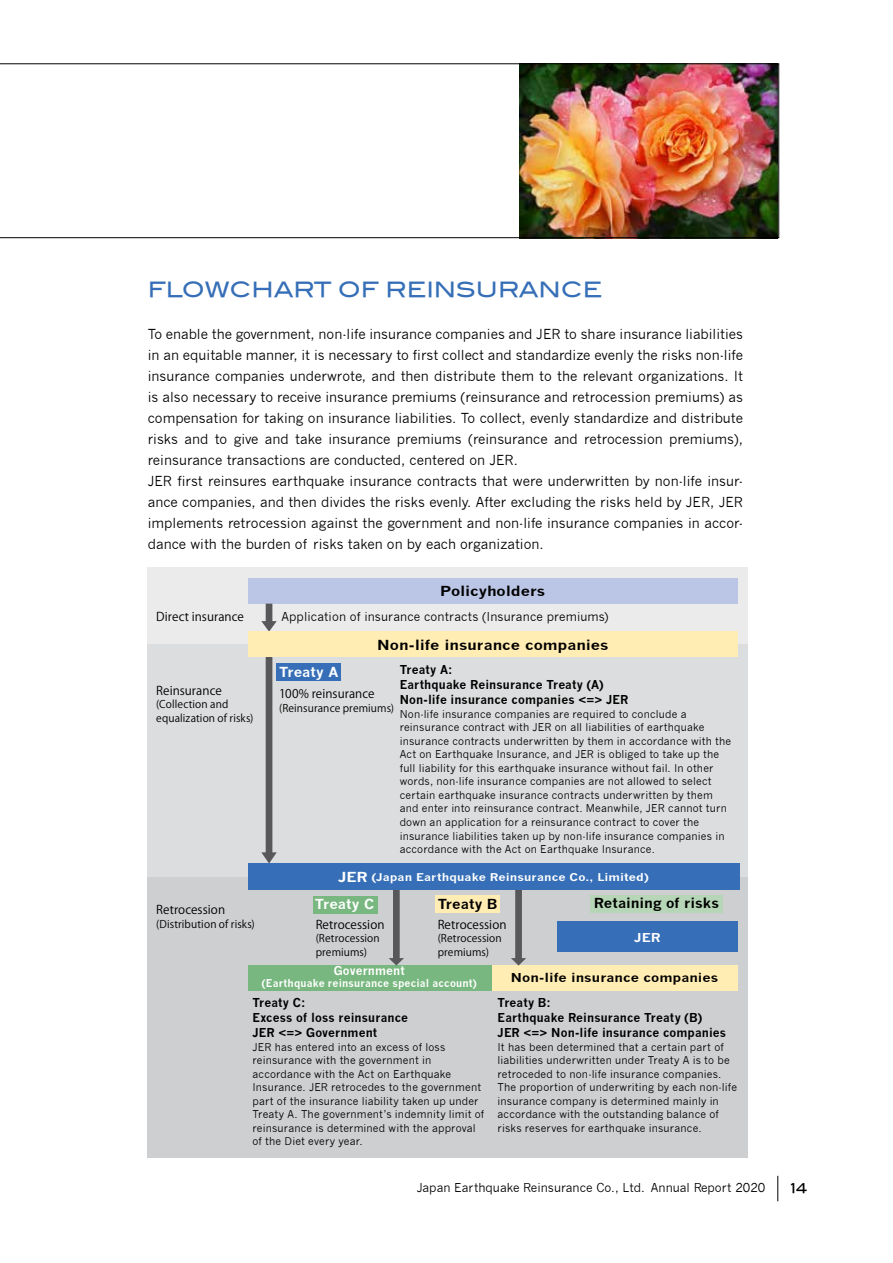
<style>
.page{position:relative;width:893px;height:1263px;background:#fff}
.page>*{position:absolute;margin:0;border:0;box-sizing:border-box;transform-origin:0 0}
.t1{font:21px "Blair Md ITCTT Medium";color:#366fb7}
.t2{font:13.5px/21px "News Gothic";color:#000}
.t3{font:700 13.5px "News Gothic";letter-spacing:-.005em;color:#000;scale:1.19 1}
.t4{font:700 13.5px "News Gothic";letter-spacing:-.005em;color:#000;scale:1.09 1}
.t5{font:700 13.5px "News Gothic";letter-spacing:.005em;color:#fff;scale:1.09 1}
.t6{font:13.5px "Blair Md ITCTT Medium";color:#000}
.t7{font:700 12px/15px "News Gothic";letter-spacing:.01em;color:#000}
.t8{font:12px "News Gothic";letter-spacing:.005em;color:#000}
.t9{font:12px "Koz Go Pro";letter-spacing:.005em;color:#000}
.t10{font:700 12px "News Gothic";letter-spacing:.01em;color:#000;scale:1.19 1}
.t11{font:700 12px "News Gothic";letter-spacing:.01em;color:#fff}
.t12{font:700 12px "News Gothic";letter-spacing:.01em;color:#fff;scale:1.19 1}
.t13{font:10.5px/13.5px "News Gothic";letter-spacing:.015em;color:#000}
.t14{font:10.5px/13.5px "Koz Go Pro";letter-spacing:.01em;color:#000}
.t15{font:700 10.5px "News Gothic";letter-spacing:.01em;color:#fff;scale:1.19 1}
.t16{font:700 10.5px "News Gothic";letter-spacing:.01em;color:#fff}
.s1{font-size:13.5px}
</style>
<div class="page">
<svg style="left:777px;top:1176px;width:1px;height:25px"></svg>
<img style="left:0;top:63px;width:779px;height:175px">
<div style="left:147px;top:567px;width:600px;height:77px;background:#ebebec"></div>
<div style="left:147px;top:644px;width:600px;height:233px;background:#dcddde"></div>
<div style="left:147px;top:877px;width:600px;height:280px;background:#cdcfd0"></div>
<div style="left:248px;top:965px;width:245px;height:26px;background:#78b77f"></div>
<div style="left:492px;top:965px;width:245px;height:26px;background:#ffedb3"></div>
<div style="left:557px;top:921px;width:181px;height:31px;background:#366fb7"></div>
<div style="left:248px;top:578px;width:490px;height:26px;background:#bbc5e5"></div>
<svg style="left:261px;top:657px;width:16px;height:205px"></svg>
<svg style="left:261px;top:604px;width:16px;height:28px"></svg>
<svg style="left:389px;top:889px;width:15px;height:76px"></svg>
<svg style="left:511px;top:889px;width:15px;height:76px"></svg>
<div style="left:277px;top:664px;width:64px;height:17px;background:#366fb7"></div>
<div style="left:313px;top:896px;width:65px;height:17px;background:#78b77f"></div>
<div style="left:590px;top:895px;width:133px;height:18px;background:#b7d6b7"></div>
<div style="left:435px;top:895px;width:65px;height:18px;background:#ffedb3"></div>
<div style="left:248px;top:862px;width:491px;height:27px;background:#366fb7"></div>
<div style="left:248px;top:632px;width:490px;height:25px;background:#ffedb3"></div>
<h1 class="t1" style="left:148px;top:276px;width:456px">FLOWCHART OF REINSURANCE</h1>
<p class="t2" style="left:148px;top:323px;width:597px">To enable the government, non-life insurance companies and JER to share insurance liabilities in an equitable manner, it is necessary to first collect and standardize evenly the risks non-life insurance companies underwrote, and then distribute them to the relevant organizations. It is also necessary to receive insurance premiums (reinsurance and retrocession premiums) as compensation for taking on insurance liabilities. To collect, evenly standardize and distribute risks and to give and take insurance premiums (reinsurance and retrocession premiums), reinsurance transactions are conducted, centered on JER.<br>JER first reinsures earthquake insurance contracts that were underwritten by non-life insur&shy;ance companies, and then divides the risks evenly. After excluding the risks held by JER, JER implements retrocession against the government and non-life insurance companies in accor&shy;dance with the burden of risks taken on by each organization.</p>
<p class="t9" style="left:156px;top:609px;width:89px">Direct insurance</p>
<p class="t9" style="left:156px;top:683px;width:67px">Reinsurance</p>
<p class="t14" style="left:156px;top:698px;width:99px">(Collection and equalization of risks)</p>
<p class="t9" style="left:156px;top:902px;width:70px">Retrocession</p>
<p class="t14" style="left:156px;top:917px;width:100px">(Distribution of risks)</p>
<p class="t3" style="left:440px;top:583px;width:90px">Policyholders</p>
<p class="t8" style="left:281px;top:610px;width:329px">Application of insurance contracts (Insurance premiums)</p>
<p class="t3" style="left:377px;top:637px;width:196px">Non-life insurance companies</p>
<p class="t7" style="left:400px;top:662px;width:230px">Treaty A:<br>Earthquake Reinsurance Treaty (A)<br>Non-life insurance companies &lt;=&gt; JER</p>
<p class="t13" style="left:400px;top:707px;width:333px">Non-life insurance companies are required to conclude a reinsurance contract with JER on all liabilities of earthquake insurance contracts underwritten by them in accordance with the Act on Earthquake Insurance, and JER is obliged to take up the full liability for this earthquake insurance without fail. In other words, non-life insurance companies are not allowed to select certain earthquake insurance contracts underwritten by them and enter into reinsurance contract. Meanwhile, JER cannot turn down an application for a reinsurance contract to cover the insurance liabilities taken up by non-life insurance companies in accordance with the Act on Earthquake Insurance.</p>
<p class="t5" style="left:279px;top:664px;width:56px">Treaty A</p>
<p class="t9" style="left:279px;top:686px;width:97px">100% reinsurance</p>
<p class="t14" style="left:279px;top:701px;width:116px">(Reinsurance premiums)</p>
<p class="t15" style="left:338px;top:871px;width:262px"><span class="s1">JER</span> (Japan Earthquake Reinsurance Co., Limited)</p>
<p class="t5" style="left:315px;top:895px;width:56px">Treaty C</p>
<p class="t4" style="left:438px;top:895px;width:56px">Treaty B</p>
<p class="t4" style="left:594px;top:895px;width:117px">Retaining of risks</p>
<p class="t9" style="left:316px;top:916px;width:70px">Retrocession</p>
<p class="t14" style="left:316px;top:932px;width:66px">(Retrocession premiums)</p>
<p class="t9" style="left:438px;top:916px;width:70px">Retrocession</p>
<p class="t14" style="left:438px;top:932px;width:66px">(Retrocession premiums)</p>
<p class="t12" style="left:634px;top:930px;width:24px">JER</p>
<p class="t11" style="left:334px;top:964px;width:73px">Government</p>
<p class="t16" style="left:262px;top:977px;width:216px">(Earthquake reinsurance special account)</p>
<p class="t7" style="left:253px;top:995px;width:157px">Treaty C:<br>Excess of loss reinsurance<br>JER &lt;=&gt; Government</p>
<p class="t13" style="left:253px;top:1040px;width:233px">JER has entered into an excess of loss reinsurance with the government in accordance with the Act on Earthquake Insurance. JER retrocedes to the government part of the insurance liability taken up under Treaty A. The government’s indemnity limit of reinsurance is determined with the approval of the Diet every year.</p>
<p class="t10" style="left:511px;top:970px;width:176px">Non-life insurance companies</p>
<p class="t7" style="left:498px;top:995px;width:230px">Treaty B:<br>Earthquake Reinsurance Treaty (B)<br>JER &lt;=&gt; Non-life insurance companies</p>
<p class="t13" style="left:498px;top:1040px;width:241px">It has been determined that a certain part of liabilities underwritten under Treaty A is to be retroceded to non-life insurance companies.<br>The proportion of underwriting by each non-life insurance company is determined mainly in accordance with the outstanding balance of risks reserves for earthquake insurance.</p>
<p class="t8" style="left:417px;top:1181px;width:350px">Japan Earthquake Reinsurance Co., Ltd. Annual Report 2020</p>
<p class="t6" style="left:791px;top:1180px;width:18px">14</p>
</div>
